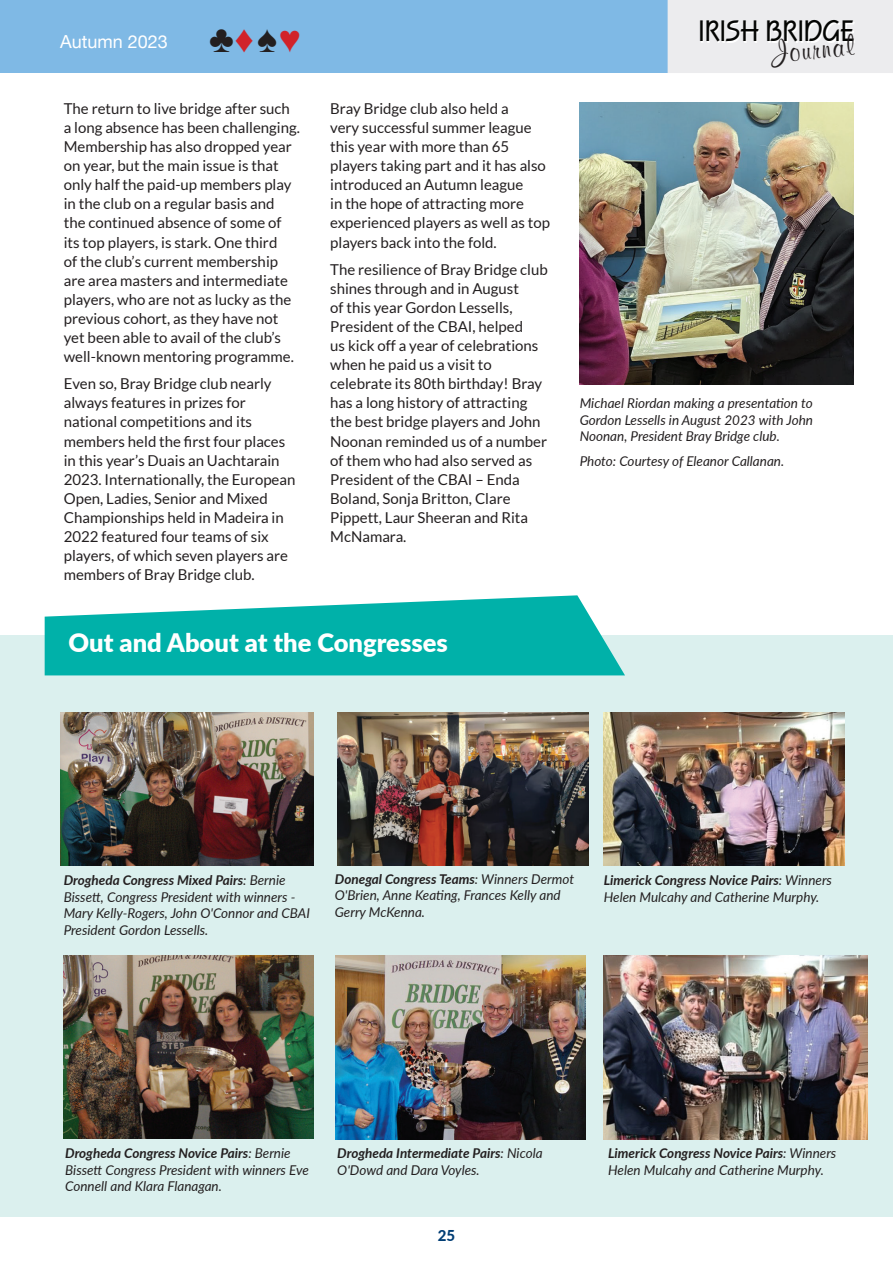
<style>
.page{position:relative;width:893px;height:1263px;background:#fff}
.page>*{position:absolute;margin:0;border:0;box-sizing:border-box;transform-origin:0 0}
.t1{font:700 30.6px "Squire D";color:#040503}
.t2{font:700 30.6px "Murray Hill BT";color:#231f20}
.t3{font:900 25.5px "Lato";color:#fff}
.t4{font:18px "Helvetica Neue";color:#fff}
.t5{font:15px/19px "Lato";color:#231f20}
.t6{font:800 15px "Lato";color:#003d74}
.t7{font:italic 13.5px/16.5px "Lato";color:#231f20}
.s1{font-family:"Andale Mono";font-size:38.1px;color:#231f20}
.s2{font-family:"Andale Mono";font-size:38.1px;color:#d1232a}
.s3{font-weight:700}
</style>
<div class="page">
<div style="left:0;top:0;width:892px;height:73px;background:#7fb9e5"></div>
<div style="left:668px;top:0;width:225px;height:73px;background:#ececee"></div>
<div style="left:702px;top:22px;width:153px;height:21px;background:linear-gradient(to right,#f2f2f4,#f3f3f4)"></div>
<img style="left:580px;top:102px;width:274px;height:283px">
<div style="left:0;top:635px;width:893px;height:582px;background:#dbf0ee"></div>
<svg style="left:45px;top:595px;width:580px;height:80px;fill:#00b1a9"></svg>
<img style="left:61px;top:713px;width:252px;height:152px">
<img style="left:64px;top:955px;width:249px;height:183px">
<img style="left:337px;top:713px;width:252px;height:152px">
<img style="left:604px;top:713px;width:241px;height:152px">
<img style="left:604px;top:955px;width:264px;height:185px">
<img style="left:336px;top:955px;width:249px;height:185px">
<p class="t4" style="left:60px;top:28px;width:243px">Autumn 2023 <span class="s1">♣</span><span class="s2">♦</span><span class="s1">♠</span><span class="s2">♥</span></p>
<p class="t5" style="left:64px;top:99px;width:238px">The return to live bridge after such a long absence has been challenging.<br>Membership has also dropped year on year, but the main issue is that only half the paid-up members play in the club on a regular basis and the continued absence of some of its top players, is stark. One third<br>of the club’s current membership are area masters and intermediate players, who are not as lucky as the previous cohort, as they have not yet been able to avail of the club’s well-known mentoring programme.</p>
<p class="t5" style="left:64px;top:374px;width:233px">Even so, Bray Bridge club nearly always features in prizes for national competitions and its members held the first four places in this year’s Duais an Uachtarain<br>2023. Internationally, the European<br>Open, Ladies, Senior and Mixed<br>Championships held in Madeira in<br>2022 featured four teams of six players, of which seven players are members of Bray Bridge club.</p>
<p class="t5" style="left:330px;top:99px;width:221px">Bray Bridge club also held a<br>very successful summer league this year with more than 65 players taking part and it has also introduced an Autumn league<br>in the hope of attracting more experienced players as well as top players back into the fold.</p>
<p class="t5" style="left:330px;top:260px;width:219px">The resilience of Bray Bridge club shines through and in August<br>of this year Gordon Lessells,<br>President of the CBAI, helped<br>us kick off a year of celebrations when he paid us a visit to celebrate its 80th birthday! Bray has a long history of attracting the best bridge players and John<br>Noonan reminded us of a number of them who had also served as<br>President of the CBAI – Enda<br>Boland, Sonja Britton, Clare<br>Pippett, Laur Sheeran and Rita<br>McNamara.</p>
<h2 class="t3" style="left:69px;top:623px;width:381px">Out and About at the Congresses</h2>
<h1 class="t1" style="left:699px;top:14px;width:157px">IRISH BRIDGE</h1>
<h1 class="t2" style="left:769px;top:34px;width:84px;rotate:-6deg">Journal</h1>
<p class="t7" style="left:580px;top:395px;width:235px;text-align:justify">Michael Riordan making a presentation to Gordon Lessells in August 2023 with John Noonan, President Bray Bridge club.</p>
<p class="t7" style="left:580px;top:453px;width:206px">Photo: Courtesy of Eleanor Callanan.</p>
<p class="t7" style="left:64px;top:871px;width:248px"><span class="s3">Drogheda Congress Mixed Pairs</span>: Bernie Bissett, Congress President with winners - Mary Kelly-Rogers, John O'Connor and CBAI President Gordon Lessells.</p>
<p class="t7" style="left:335px;top:870px;width:241px"><span class="s3">Donegal Congress Teams</span>: Winners Dermot<br>O'Brien, Anne Keating, Frances Kelly and<br>Gerry McKenna.</p>
<p class="t7" style="left:604px;top:871px;width:230px"><span class="s3">Limerick Congress Novice Pairs</span>: Winners<br>Helen Mulcahy and Catherine Murphy.</p>
<p class="t7" style="left:65px;top:1144px;width:245px"><span class="s3">Drogheda Congress Novice Pairs</span>: Bernie<br>Bissett Congress President with winners Eve<br>Connell and Klara Flanagan.</p>
<p class="t7" style="left:337px;top:1144px;width:207px"><span class="s3">Drogheda Intermediate Pairs</span>: Nicola<br>O'Dowd and Dara Voyles.</p>
<p class="t6" style="left:438px;top:1224px;width:19px">25</p>
<p class="t7" style="left:608px;top:1144px;width:230px"><span class="s3">Limerick Congress Novice Pairs</span>: Winners<br>Helen Mulcahy and Catherine Murphy.</p>
</div>
